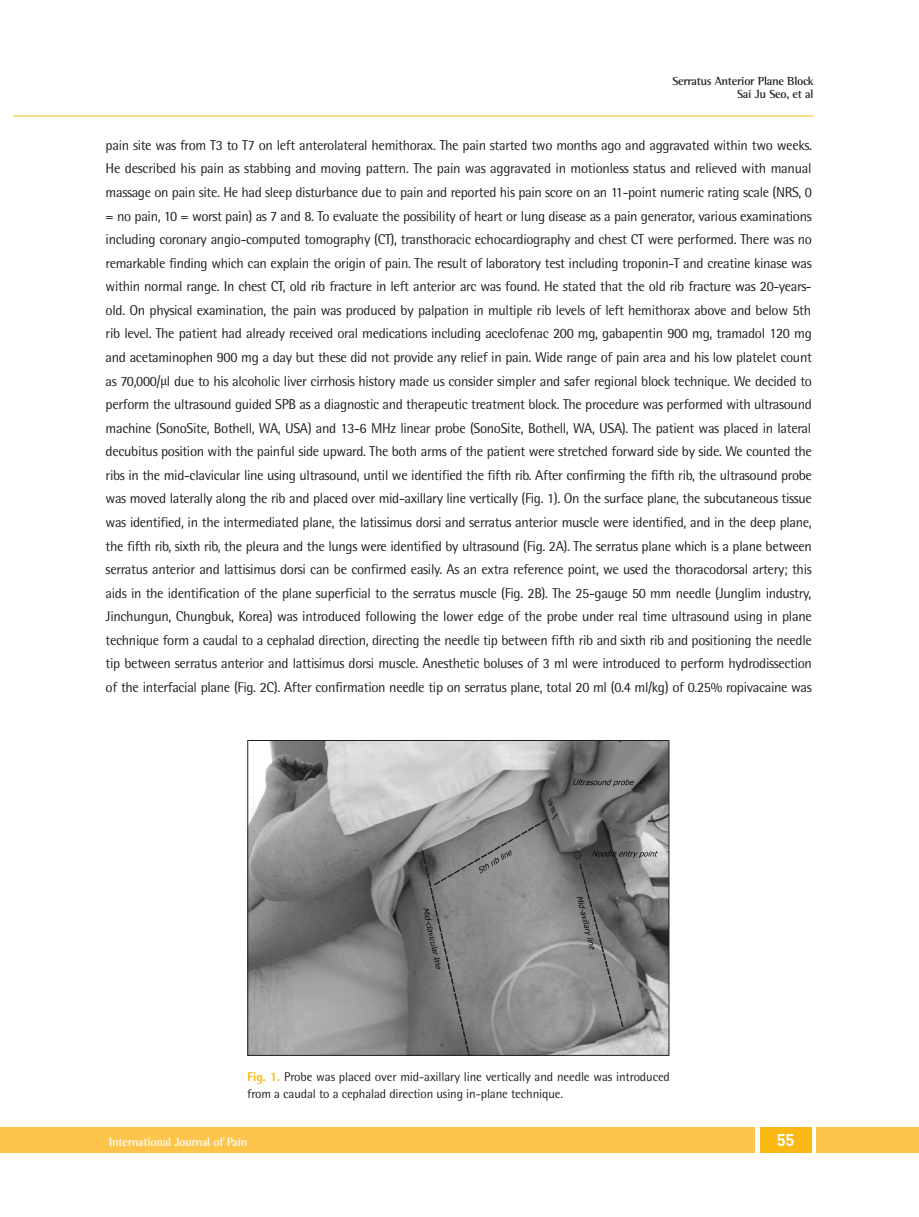
<style>
.page{position:relative;width:919px;height:1217px;background:#fff}
.page>*{position:absolute;margin:0;border:0;box-sizing:border-box;transform-origin:0 0}
.논문제목_영문{font:16.5px "Dinbol";color:#fff}
.본문{font:14.25px/23.5px "Rotis Semi Sans Std";letter-spacing:-.025em;color:#231f20;text-align:justify}
.표_캡션{font:12.75px/16.5px "Rotis Semi Sans Std";letter-spacing:-.01em;color:#231f20}
.머리말{font:700 12px "Rotis Semi Serif Std";letter-spacing:-.025em;color:#231f20}
.t1{font:700 12px "Rotis Semi Serif Std";letter-spacing:-.025em;color:#fff}
.s1{font-family:"Minion Pro";font-stretch:condensed}
.s2{font-weight:800;color:#fcb814}
</style>
<div class="page">
<hr style="left:13px;top:116px;width:800px;height:1px;background:#fcb814">
<div style="left:13px;top:1127px;width:742px;height:25px;background:#fec54d"></div>
<div style="left:760px;top:1127px;width:51px;height:25px;background:#fcb814"></div>
<div style="left:816px;top:1127px;width:102px;height:25px;background:#fec54d"></div>
<div style="left:0;top:1127px;width:13px;height:25px;background:#fec54d"></div>
<img style="left:249px;top:742px;width:418px;height:311px">
<svg style="left:421px;top:817px;width:203px;height:239px;background:#828282"></svg>
<p class="머리말" style="left:672px;top:74px;width:143px">Serratus Anterior Plane Block</p>
<p class="머리말" style="left:737px;top:87px;width:78px">Sai Ju Seo, et al</p>
<p class="본문" style="left:106px;top:133px;width:707px">pain site was from T3 to T7 on left anterolateral hemithorax. The pain started two months ago and aggravated within two weeks.<br>He described his pain as stabbing and moving pattern. The pain was aggravated in motionless status and relieved with manual massage on pain site. He had sleep disturbance due to pain and reported his pain score on an 11-point numeric rating scale (NRS, 0 = no pain, 10 = worst pain) as 7 and 8. To evaluate the possibility of heart or lung disease as a pain generator, various examinations including coronary angio-computed tomography (CT), transthoracic echocardiography and chest CT were performed. There was no remarkable finding which can explain the origin of pain. The result of laboratory test including troponin-T and creatine kinase was within normal range. In chest CT, old rib fracture in left anterior arc was found. He stated that the old rib fracture was 20-years&shy;old. On physical examination, the pain was produced by palpation in multiple rib levels of left hemithorax above and below 5th rib level. The patient had already received oral medications including aceclofenac 200 mg, gabapentin 900 mg, tramadol 120 mg and acetaminophen 900 mg a day but these did not provide any relief in pain. Wide range of pain area and his low platelet count as 70,000/<span class="s1">μ</span>l due to his alcoholic liver cirrhosis history made us consider simpler and safer regional block technique. We decided to perform the ultrasound guided SPB as a diagnostic and therapeutic treatment block. The procedure was performed with ultrasound machine (SonoSite, Bothell, WA, USA) and 13-6 MHz linear probe (SonoSite, Bothell, WA, USA). The patient was placed in lateral decubitus position with the painful side upward. The both arms of the patient were stretched forward side by side. We counted the ribs in the mid-clavicular line using ultrasound, until we identified the fifth rib. After confirming the fifth rib, the ultrasound probe was moved laterally along the rib and placed over mid-axillary line vertically (Fig. 1). On the surface plane, the subcutaneous tissue was identified, in the intermediated plane, the latissimus dorsi and serratus anterior muscle were identified, and in the deep plane, the fifth rib, sixth rib, the pleura and the lungs were identified by ultrasound (Fig. 2A). The serratus plane which is a plane between serratus anterior and lattisimus dorsi can be confirmed easily. As an extra reference point, we used the thoracodorsal artery; this aids in the identification of the plane superficial to the serratus muscle (Fig. 2B). The 25-gauge 50 mm needle (Junglim industry, Jinchungun, Chungbuk, Korea) was introduced following the lower edge of the probe under real time ultrasound using in plane technique form a caudal to a cephalad direction, directing the needle tip between fifth rib and sixth rib and positioning the needle tip between serratus anterior and lattisimus dorsi muscle. Anesthetic boluses of 3 ml were introduced to perform hydrodissection of the interfacial plane (Fig. 2C). After confirmation needle tip on serratus plane, total 20 ml (0.4 ml/kg) of 0.25% ropivacaine was</p>
<p class="표_캡션" style="left:247px;top:1068px;width:424px"><span class="s2">Fig. 1.</span> Probe was placed over mid-axillary line vertically and needle was introduced from a caudal to a cephalad direction using in-plane technique.</p>
<p class="t1" style="left:109px;top:1134px;width:140px">International Journal of Pain</p>
<p class="논문제목_영문" style="left:776px;top:1129px;width:19px">55</p>
</div>
